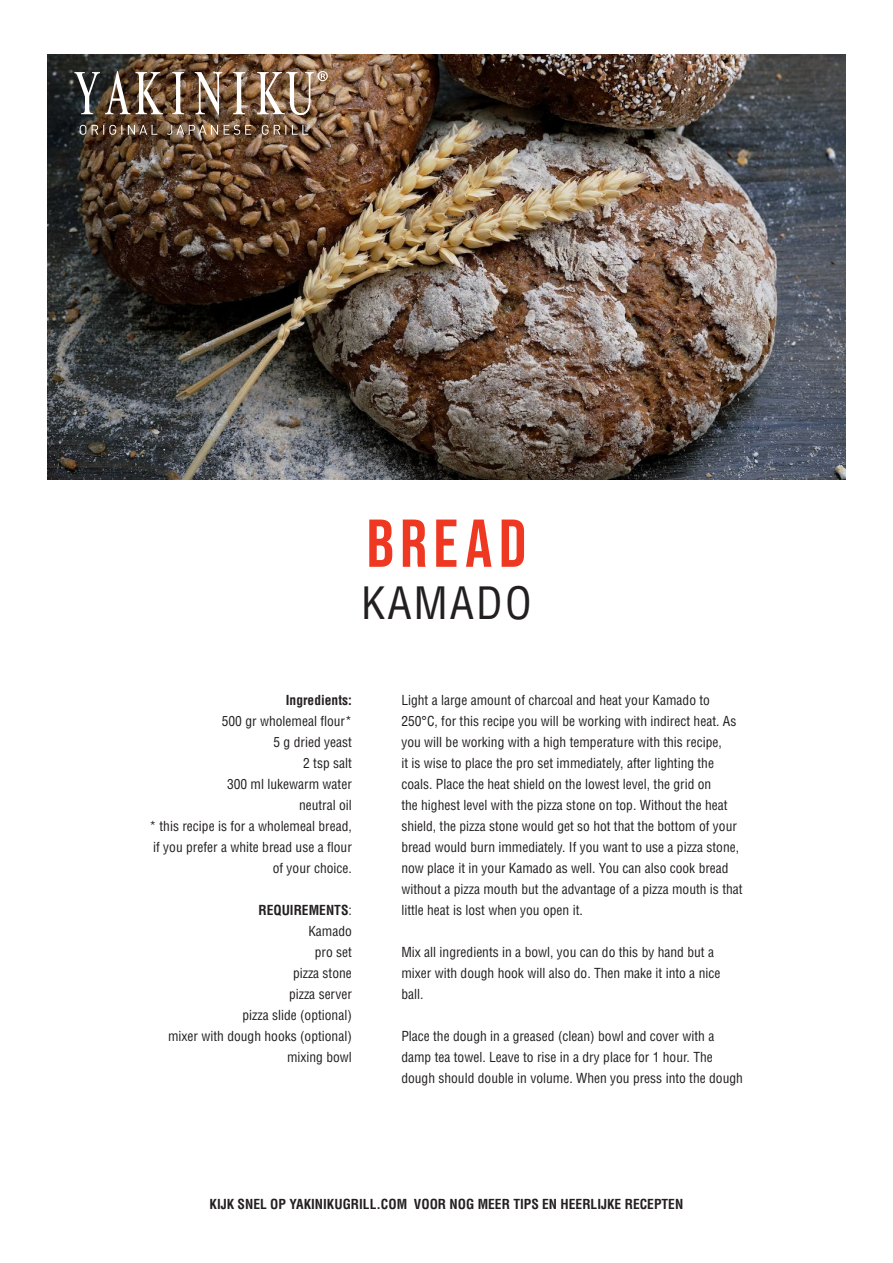
<style>
.page{position:relative;width:893px;height:1263px;background:#fff}
.page>*{position:absolute;margin:0;border:0;box-sizing:border-box;transform-origin:0 0}
.t1{font:67.5px "Bebas Neue";letter-spacing:.095em;color:#ef3822}
.t2{font:condensed 43.5px "Helvetica LT Std";letter-spacing:.05em;color:#231f20}
.Ingredienten_Benodigdheden{font:condensed 13.5px/21px "Helvetica LT Std";color:#231f20}
.Ingredienten_Benodigdheden-2{font:700 condensed 13.5px "Helvetica LT Std";color:#231f20}
.s1{font-weight:400}
</style>
<div class="page">
<img style="left:48px;top:54px;width:797px;height:425px">
<img style="left:74px;top:71px;width:254px;height:64px">
<p class="t1" style="left:367px;top:505px;width:161px">BREAD</p>
<p class="t2" style="left:361px;top:576px;width:172px">KAMADO</p>
<p class="Ingredienten_Benodigdheden-2" style="left:286px;top:692px;width:68px">Ingredients:</p>
<p class="Ingredienten_Benodigdheden" style="left:222px;top:711px;width:132px">500 gr wholemeal flour*</p>
<p class="Ingredienten_Benodigdheden" style="left:274px;top:732px;width:80px">5 g dried yeast</p>
<p class="Ingredienten_Benodigdheden" style="left:303px;top:753px;width:50px">2 tsp salt</p>
<p class="Ingredienten_Benodigdheden" style="left:227px;top:774px;width:126px">300 ml lukewarm water</p>
<p class="Ingredienten_Benodigdheden" style="left:299px;top:795px;width:54px">neutral oil</p>
<p class="Ingredienten_Benodigdheden" style="left:149px;top:816px;width:204px;text-align:right">* this recipe is for a wholemeal bread, if you prefer a white bread use a flour of your choice.</p>
<p class="Ingredienten_Benodigdheden-2" style="left:258px;top:902px;width:95px">REQUIREMENTS<span class="s1">:</span></p>
<p class="Ingredienten_Benodigdheden" style="left:308px;top:921px;width:45px">Kamado</p>
<p class="Ingredienten_Benodigdheden" style="left:315px;top:942px;width:39px">pro set</p>
<p class="Ingredienten_Benodigdheden" style="left:293px;top:963px;width:60px">pizza stone</p>
<p class="Ingredienten_Benodigdheden" style="left:289px;top:984px;width:64px">pizza server</p>
<p class="Ingredienten_Benodigdheden" style="left:242px;top:1005px;width:111px">pizza slide (optional)</p>
<p class="Ingredienten_Benodigdheden" style="left:168px;top:1026px;width:185px">mixer with dough hooks (optional)</p>
<p class="Ingredienten_Benodigdheden" style="left:287px;top:1047px;width:66px">mixing bowl</p>
<p class="Ingredienten_Benodigdheden" style="left:401px;top:690px;width:343px">Light a large amount of charcoal and heat your Kamado to 250°C, for this recipe you will be working with indirect heat. As you will be working with a high temperature with this recipe,<br>it is wise to place the pro set immediately, after lighting the coals. Place the heat shield on the lowest level, the grid on<br>the highest level with the pizza stone on top. Without the heat shield, the pizza stone would get so hot that the bottom of your bread would burn immediately. If you want to use a pizza stone, now place it in your Kamado as well. You can also cook bread without a pizza mouth but the advantage of a pizza mouth is that little heat is lost when you open it.</p>
<p class="Ingredienten_Benodigdheden" style="left:401px;top:942px;width:321px">Mix all ingredients in a bowl, you can do this by hand but a mixer with dough hook will also do. Then make it into a nice ball.</p>
<p class="Ingredienten_Benodigdheden" style="left:401px;top:1026px;width:343px">Place the dough in a greased (clean) bowl and cover with a damp tea towel. Leave to rise in a dry place for 1 hour. The dough should double in volume. When you press into the dough</p>
<p class="Ingredienten_Benodigdheden-2" style="left:210px;top:1196px;width:475px">KIJK SNEL OP YAKINIKUGRILL.COM VOOR NOG MEER TIPS EN HEERLIJKE RECEPTEN</p>
</div>
